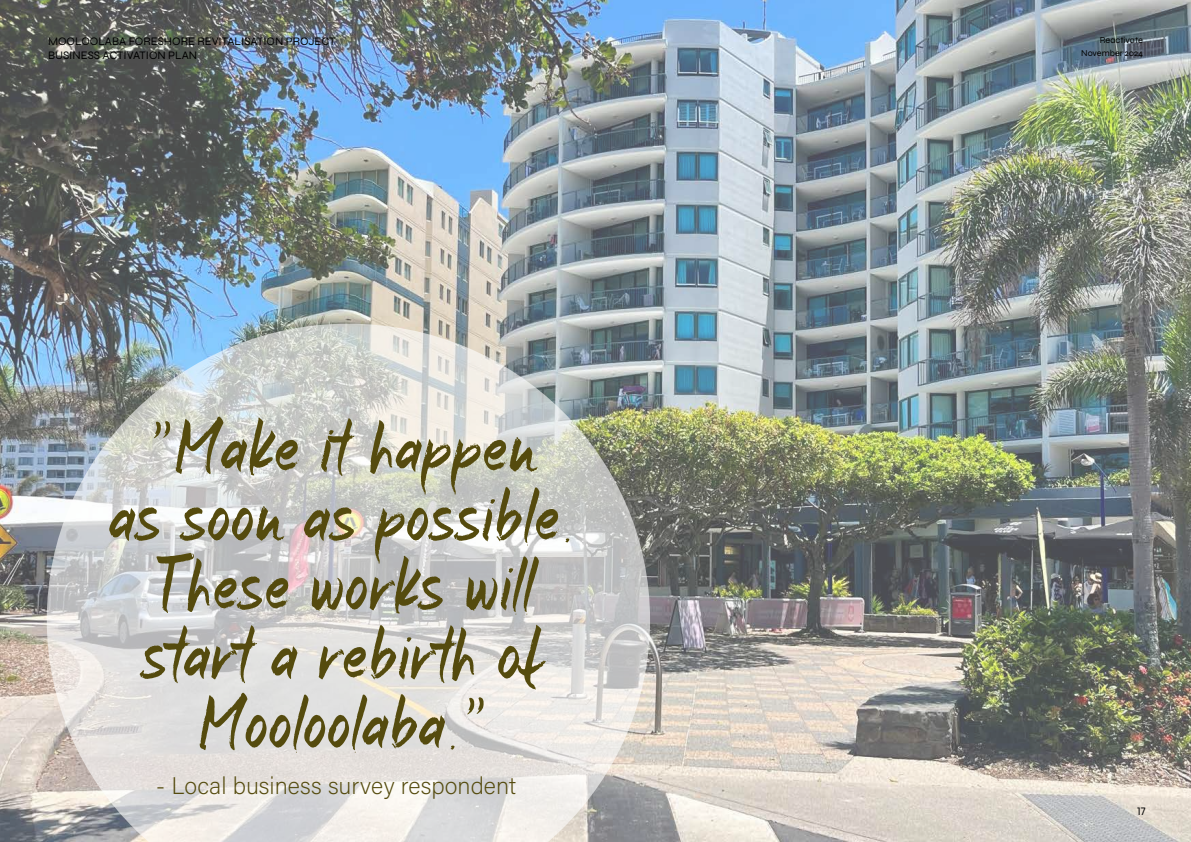
<style>
.page{position:relative;width:1191px;height:842px;background:#fff}
.page>*{position:absolute;margin:0;border:0;box-sizing:border-box;transform-origin:0 0}
.t1{font:80px/69px "Marker Mark";color:#554b0e;text-align:center}
.t2{font:200 24px "Acumin Pro";color:#554b0e}
.t3{font:11.5px/13.8px "Syne";color:#000}
.t4{font:9px/12.8px "Syne";color:#000;text-align:right}
</style>
<div class="page">
<img style="left:0;top:0;width:1191px;height:842px">
<svg style="left:47px;top:324px;width:603px;height:518px;background:#cecfcd"></svg>
<p class="t3" style="left:48px;top:34px;width:289px">MOOLOOLABA FORESHORE REVITALISATION PROJECT<br>BUSINESS ACTIVATION PLAN</p>
<p class="t1" style="left:109px;top:418px;width:468px">"Make it happen<br>as soon as possible.<br>These works will start a rebirth of<br>Mooloolaba."</p>
<p class="t2" style="left:156px;top:769px;width:361px">- Local business survey respondent</p>
<p class="t4" style="left:1081px;top:33px;width:63px">Reactivate<br>November 2024</p>
<p class="t3" style="left:1137px;top:804px;width:10px">17</p>
</div>
